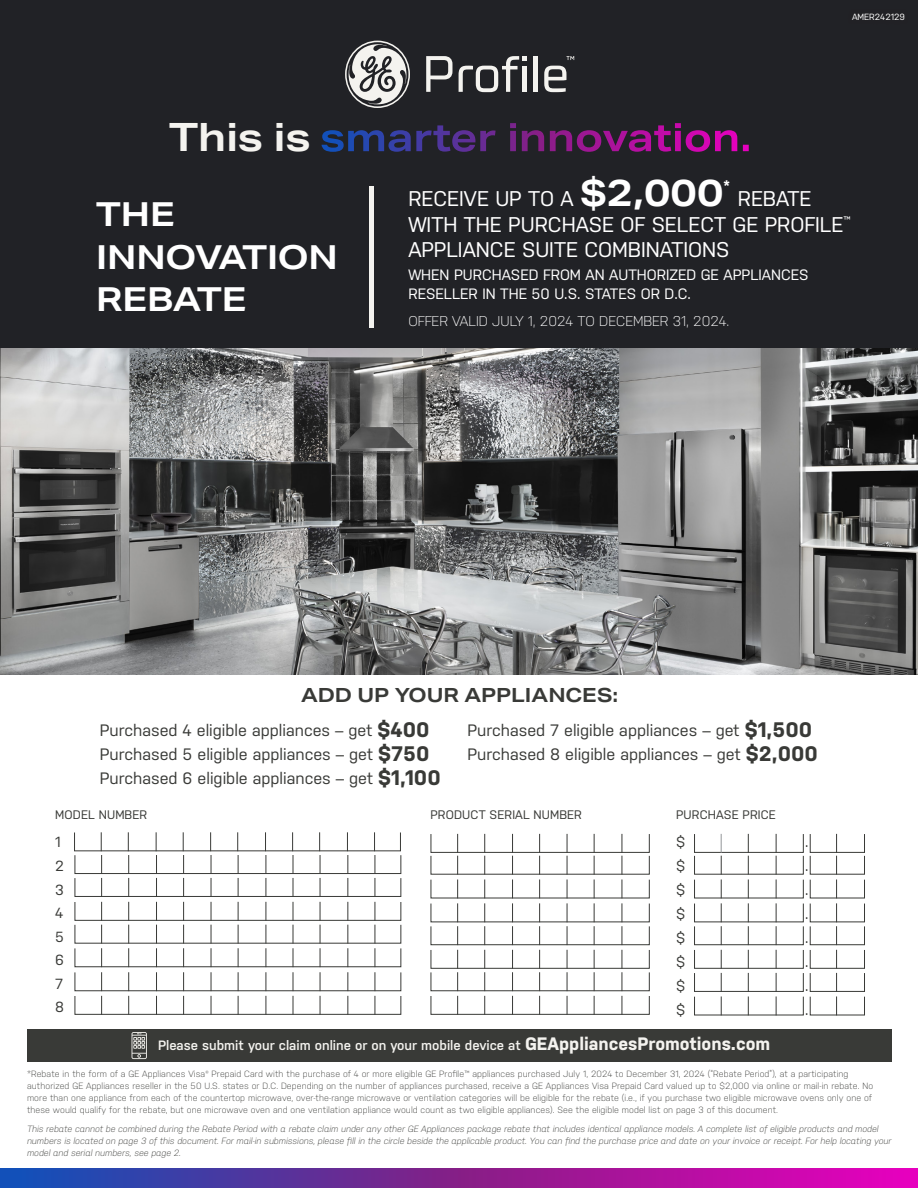
<style>
.page{position:relative;width:918px;height:1188px;background:#fff}
.page>*{position:absolute;margin:0;border:0;box-sizing:border-box;transform-origin:0 0}
.t1{font:700 39px "Aktiv Grotesk Ex";color:#f4f3ef}
.t2{font:700 33px "Aktiv Grotesk Ex";letter-spacing:-.005em;color:#fff}
.t3{font:21.3px/25.5px "Nudista";color:#fff}
.t4{font:700 19.5px "Aktiv Grotesk Ex";color:#393a37}
.t5{font:16.5px/24px "Nudista";color:#393a37}
.t6{font:15px/19.5px "Nudista";color:#fff}
.t7{font:14.7px "Nudista";color:#393a37}
.t8{font:300 14.1px "Nudista";color:#fff}
.t9{font:600 13.5px "Nudista";color:#f4f3ef}
.t10{font:700 13.5px "Aktiv Grotesk Ex";color:#fff}
.t11{font:12.3px "Nudista";letter-spacing:.01em;color:#393a37}
.t12{font:300 9px/12px "Nudista";letter-spacing:.01em;color:#393a37}
.t13{font:italic 300 9px/12px "Nudista";color:#393a37}
.t14{font:9px "Nudista";color:#fff}
.s1{font-family:"Aktiv Grotesk Ex";font-weight:700;font-size:37.8px}
.s2{font-weight:700;font-size:21px}
.s3{font-weight:700;font-size:18px}
</style>
<div class="page">
<div style="left:0;top:0;width:918px;height:657px;background:#212226"></div>
<svg style="left:345px;top:41px;width:65px;height:67px"></svg>
<svg style="left:426px;top:56px;width:26px;height:36px"></svg>
<hr style="left:533px;top:56px;width:4px;height:36px;background:#f4f3ef">
<svg style="left:544px;top:66px;width:22px;height:26px"></svg>
<svg style="left:459px;top:56px;width:67px;height:36px"></svg>
<svg style="left:567px;top:56px;width:7px;height:4px"></svg>
<div style="left:369px;top:186px;width:5px;height:142px;background:#f4f3ef"></div>
<div style="left:27px;top:1029px;width:865px;height:33px;background:#393a37"></div>
<svg style="left:132px;top:1032px;width:15px;height:27px"></svg>
<div style="left:431px;top:855px;width:219px;height:20px;border:1px solid #393a37"></div>
<div style="left:431px;top:950px;width:219px;height:19px;border:1px solid #393a37"></div>
<div style="left:431px;top:996px;width:219px;height:19px;border:1px solid #393a37"></div>
<div style="left:431px;top:926px;width:219px;height:19px;border:1px solid #393a37"></div>
<div style="left:431px;top:972px;width:219px;height:19px;border:1px solid #393a37"></div>
<div style="left:431px;top:834px;width:219px;height:19px;border:1px solid #393a37"></div>
<svg style="left:457px;top:834px;width:1px;height:181px"></svg>
<svg style="left:567px;top:834px;width:1px;height:181px"></svg>
<svg style="left:512px;top:834px;width:1px;height:181px"></svg>
<svg style="left:622px;top:834px;width:1px;height:181px"></svg>
<svg style="left:484px;top:834px;width:1px;height:181px"></svg>
<svg style="left:594px;top:834px;width:1px;height:181px"></svg>
<svg style="left:539px;top:834px;width:1px;height:181px"></svg>
<div style="left:75px;top:972px;width:326px;height:19px;border:1px solid #393a37"></div>
<div style="left:75px;top:948px;width:326px;height:19px;border:1px solid #393a37"></div>
<div style="left:75px;top:996px;width:326px;height:19px;border:1px solid #393a37"></div>
<div style="left:75px;top:902px;width:326px;height:19px;border:1px solid #393a37"></div>
<div style="left:75px;top:878px;width:326px;height:19px;border:1px solid #393a37"></div>
<div style="left:75px;top:855px;width:326px;height:19px;border:1px solid #393a37"></div>
<svg style="left:101px;top:832px;width:1px;height:183px"></svg>
<svg style="left:210px;top:832px;width:2px;height:183px"></svg>
<svg style="left:156px;top:832px;width:1px;height:183px"></svg>
<svg style="left:265px;top:832px;width:2px;height:183px"></svg>
<svg style="left:347px;top:832px;width:1px;height:183px"></svg>
<svg style="left:128px;top:832px;width:1px;height:183px"></svg>
<svg style="left:237px;top:832px;width:2px;height:183px"></svg>
<svg style="left:319px;top:832px;width:2px;height:183px"></svg>
<svg style="left:183px;top:832px;width:1px;height:183px"></svg>
<svg style="left:292px;top:832px;width:2px;height:183px"></svg>
<svg style="left:374px;top:832px;width:2px;height:183px"></svg>
<div style="left:694px;top:834px;width:110px;height:19px;border:1px solid #393a37"></div>
<div style="left:810px;top:834px;width:55px;height:19px;border:1px solid #393a37"></div>
<div style="left:694px;top:950px;width:110px;height:19px;border:1px solid #393a37"></div>
<div style="left:810px;top:950px;width:55px;height:19px;border:1px solid #393a37"></div>
<div style="left:694px;top:926px;width:110px;height:19px;border:1px solid #393a37"></div>
<div style="left:810px;top:926px;width:55px;height:19px;border:1px solid #393a37"></div>
<div style="left:694px;top:973px;width:110px;height:19px;border:1px solid #393a37"></div>
<div style="left:810px;top:973px;width:55px;height:19px;border:1px solid #393a37"></div>
<div style="left:694px;top:855px;width:110px;height:20px;border:1px solid #393a37"></div>
<div style="left:810px;top:855px;width:55px;height:20px;border:1px solid #393a37"></div>
<svg style="left:776px;top:834px;width:1px;height:181px"></svg>
<svg style="left:748px;top:834px;width:1px;height:181px"></svg>
<svg style="left:836px;top:834px;width:1px;height:181px"></svg>
<svg style="left:721px;top:834px;width:1px;height:181px"></svg>
<svg style="left:0;top:1168px;width:918px;height:20px;background:#8023a1"></svg>
<img style="left:0;top:349px;width:918px;height:325px">
<svg style="left:433px;top:123px;width:304px;height:29px"></svg>
<div style="left:847px;top:9px;width:62px;height:15px;background:#231f20"></div>
<p class="t1" style="left:169px;top:113px;width:143px">This is</p>
<p class="t2" style="left:96px;top:194px;width:80px">THE</p>
<p class="t2" style="left:96px;top:237px;width:243px">INNOVATION</p>
<p class="t2" style="left:96px;top:279px;width:152px">REBATE</p>
<p class="t14" style="left:852px;top:12px;width:55px">AMER242129</p>
<p class="t3" style="left:408px;top:186px;width:317px">RECEIVE UP TO A <span class="s1">$2,000</span></p>
<p class="t10" style="left:724px;top:177px;width:8px">*</p>
<p class="t3" style="left:738px;top:186px;width:75px">REBATE</p>
<p class="t3" style="left:408px;top:211px;width:444px">WITH THE PURCHASE OF SELECT GE PROFILE<sup>™<br></sup>APPLIANCE SUITE COMBINATIONS</p>
<p class="t6" style="left:408px;top:265px;width:402px">WHEN PURCHASED FROM AN AUTHORIZED GE APPLIANCES<br>RESELLER IN THE 50 U.S. STATES OR D.C.</p>
<p class="t8" style="left:408px;top:313px;width:323px">OFFER VALID JULY 1, 2024 TO DECEMBER 31, 2024.</p>
<p class="t4" style="left:301px;top:683px;width:319px">ADD UP YOUR APPLIANCES:</p>
<p class="t5" style="left:100px;top:718px;width:331px">Purchased 4 eligible appliances – get <span class="s2">$400<br></span>Purchased 5 eligible appliances – get <span class="s2">$750</span></p>
<p class="t5" style="left:100px;top:766px;width:342px">Purchased 6 eligible appliances – get <span class="s2">$1,100</span></p>
<p class="t5" style="left:467px;top:718px;width:346px">Purchased 7 eligible appliances – get <span class="s2">$1,500</span></p>
<p class="t5" style="left:467px;top:742px;width:352px">Purchased 8 eligible appliances – get <span class="s2">$2,000</span></p>
<p class="t11" style="left:55px;top:808px;width:93px">MODEL NUMBER</p>
<p class="t11" style="left:431px;top:808px;width:153px">PRODUCT SERIAL NUMBER</p>
<p class="t7" style="left:55px;top:834px;width:7px">1</p>
<p class="t7" style="left:55px;top:857px;width:10px">2</p>
<p class="t7" style="left:55px;top:881px;width:10px">3</p>
<p class="t7" style="left:55px;top:905px;width:10px">4</p>
<p class="t7" style="left:55px;top:928px;width:10px">5</p>
<p class="t7" style="left:55px;top:952px;width:10px">6</p>
<p class="t7" style="left:55px;top:975px;width:9px">7</p>
<p class="t7" style="left:55px;top:999px;width:10px">8</p>
<p class="t11" style="left:676px;top:808px;width:101px">PURCHASE PRICE</p>
<p class="t7" style="left:676px;top:834px;width:11px">$</p>
<p class="t7" style="left:805px;top:834px;width:5px">.</p>
<p class="t7" style="left:676px;top:858px;width:11px">$</p>
<p class="t7" style="left:805px;top:858px;width:5px">.</p>
<p class="t7" style="left:676px;top:882px;width:11px">$</p>
<p class="t7" style="left:805px;top:882px;width:5px">.</p>
<p class="t7" style="left:676px;top:905px;width:11px">$</p>
<p class="t7" style="left:805px;top:905px;width:5px">.</p>
<p class="t7" style="left:676px;top:929px;width:11px">$</p>
<p class="t7" style="left:805px;top:929px;width:5px">.</p>
<p class="t7" style="left:676px;top:953px;width:11px">$</p>
<p class="t7" style="left:805px;top:953px;width:5px">.</p>
<p class="t7" style="left:676px;top:977px;width:11px">$</p>
<p class="t7" style="left:805px;top:977px;width:5px">.</p>
<p class="t7" style="left:676px;top:1001px;width:11px">$</p>
<p class="t7" style="left:805px;top:1001px;width:5px">.</p>
<p class="t9" style="left:158px;top:1037px;width:614px">Please submit your claim online or on your mobile device at <span class="s3">GEAppliancesPromotions.com</span></p>
<p class="t12" style="left:27px;top:1068px;width:848px">*Rebate in the form of a GE Appliances Visa® Prepaid Card with the purchase of 4 or more eligible GE Profile™ appliances purchased July 1, 2024 to December 31, 2024 (“Rebate Period”), at a participating authorized GE Appliances reseller in the 50 U.S. states or D.C. Depending on the number of appliances purchased, receive a GE Appliances Visa Prepaid Card valued up to $2,000 via online or mail-in rebate. No more than one appliance from each of the countertop microwave, over-the-range microwave or ventilation categories will be eligible for the rebate (i.e., if you purchase two eligible microwave ovens only one of these would qualify for the rebate, but one microwave oven and one ventilation appliance would count as two eligible appliances). See the eligible model list on page 3 of this document.</p>
<p class="t13" style="left:27px;top:1123px;width:866px">This rebate cannot be combined during the Rebate Period with a rebate claim under any other GE Appliances package rebate that includes identical appliance models. A complete list of eligible products and model numbers is located on page 3 of this document. For mail-in submissions, please fill in the circle beside the applicable product. You can find the purchase price and date on your invoice or receipt. For help locating your model and serial numbers, see page 2.</p>
</div>
